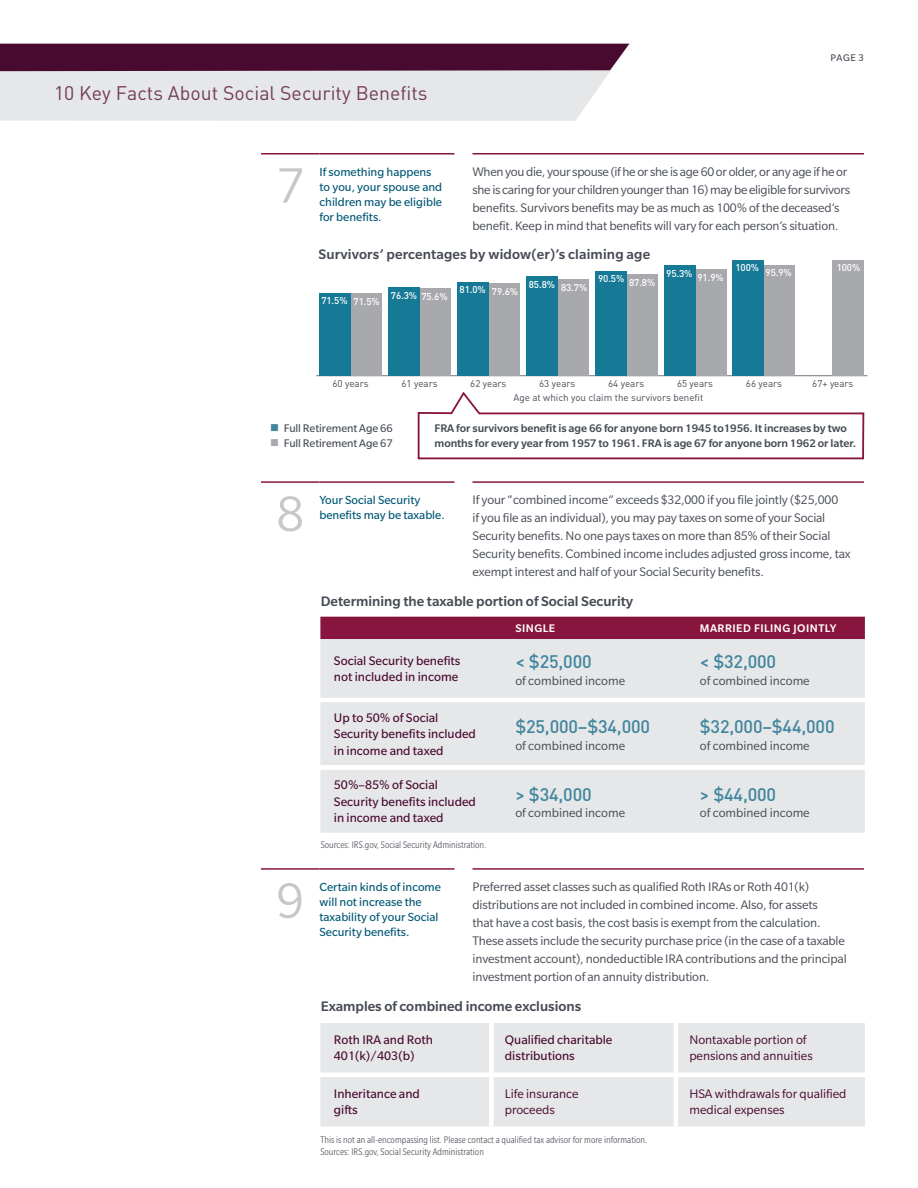
<style>
.page{position:relative;width:918px;height:1188px;background:#fff}
.page>*{position:absolute;margin:0;border:0;box-sizing:border-box;transform-origin:0 0}
.body_copy{font:54px "Slate Std";color:#c7c8ca}
.Inside_page_header{font:19.5px "DINOT";color:#723d5b}
.t1{font:500 18px "DINOT";letter-spacing:-.01em;color:#41869e}
.HP_-_intro_text_9_18{font:500 15px "Slate Std";color:#464b54}
.Body_copy_9_12{font:13.5px/18px "Slate Std";letter-spacing:-.01em;color:#464b54}
.t2{font:13.5px/16.5px "Slate Std";color:#490a30}
.t3{font:13.5px/16.5px "Slate Std";color:#490a30}
.body_copy-2{font:12.75px/15px "Slate Std";color:#005775}
.Body_copy_10_13{font:500 12px/15px "Slate Std";letter-spacing:-.005em;color:#464b54}
.Table_LEGEND__8_10{font:12px "Slate Std";letter-spacing:-.005em;color:#464b54}
.t4{font:500 12px "Slate Std";letter-spacing:.04em;color:#fff}
.t5{font:300 condensed 10.5px/12.6px "Slate Std";color:#464b54}
.small_header{font:10.5px "Slate Std";color:#464b54}
.t6{font:9.75px "DINOT";color:#464b54}
.t7{font:500 9.75px "DINOT";letter-spacing:-.01em;color:#fff}
.s1{color:#41869e}
.s2{color:#a8a9ad}
</style>
<div class="page">
<div style="left:0;top:71px;width:610px;height:50px;background:#e6e7e9"></div>
<div style="left:0;top:44px;width:629px;height:27px;background:#490a30"></div>
<hr style="left:472px;top:153px;width:392px;height:1px;background:#88153e">
<hr style="left:261px;top:153px;width:59px;height:1px;background:#88153e">
<hr style="left:320px;top:153px;width:134px;height:1px;background:#88153e">
<hr style="left:261px;top:481px;width:59px;height:2px;background:#88153e">
<hr style="left:320px;top:481px;width:134px;height:2px;background:#88153e">
<hr style="left:472px;top:481px;width:392px;height:2px;background:#88153e">
<hr style="left:472px;top:868px;width:392px;height:2px;background:#88153e">
<hr style="left:261px;top:868px;width:59px;height:2px;background:#88153e">
<hr style="left:320px;top:868px;width:134px;height:2px;background:#88153e">
<div style="left:320px;top:1023px;width:545px;height:104px;background:#e6e7e9"></div>
<div style="left:489px;top:1023px;width:5px;height:50px;background:#fff"></div>
<hr style="left:674px;top:1023px;width:4px;height:50px;background:#fff">
<svg style="left:489px;top:1073px;width:5px;height:4px"></svg>
<svg style="left:674px;top:1073px;width:4px;height:4px"></svg>
<div style="left:489px;top:1077px;width:5px;height:50px;background:#fff"></div>
<hr style="left:674px;top:1077px;width:4px;height:50px;background:#fff">
<div style="left:320px;top:617px;width:545px;height:22px;background:#88153e"></div>
<div style="left:320px;top:639px;width:545px;height:194px;background:#e6e7e9"></div>
<svg style="left:320px;top:765px;width:545px;height:5px"></svg>
<svg style="left:417px;top:391px;width:448px;height:69px"></svg>
<hr style="left:316px;top:375px;width:551px;height:1px;background:#71757d">
<div style="left:351px;top:293px;width:31px;height:83px;background:#a8a9ad"></div>
<div style="left:420px;top:288px;width:31px;height:88px;background:#a8a9ad"></div>
<div style="left:488px;top:284px;width:31px;height:92px;background:#a8a9ad"></div>
<div style="left:557px;top:279px;width:31px;height:97px;background:#a8a9ad"></div>
<div style="left:626px;top:274px;width:31px;height:102px;background:#a8a9ad"></div>
<div style="left:695px;top:269px;width:31px;height:107px;background:#a8a9ad"></div>
<div style="left:764px;top:265px;width:31px;height:111px;background:#a8a9ad"></div>
<div style="left:833px;top:260px;width:31px;height:116px;background:#a8a9ad"></div>
<div style="left:320px;top:293px;width:31px;height:83px;background:#167a97"></div>
<div style="left:389px;top:287px;width:31px;height:89px;background:#167a97"></div>
<div style="left:457px;top:282px;width:31px;height:94px;background:#167a97"></div>
<div style="left:526px;top:276px;width:31px;height:100px;background:#167a97"></div>
<div style="left:595px;top:271px;width:31px;height:105px;background:#167a97"></div>
<div style="left:664px;top:265px;width:31px;height:111px;background:#167a97"></div>
<div style="left:733px;top:260px;width:31px;height:116px;background:#167a97"></div>
<p class="Inside_page_header" style="left:54px;top:81px;width:375px">10 Key Facts About Social Security Benefits</p>
<p class="small_header" style="left:831px;top:52px;width:35px">PAGE 3</p>
<p class="body_copy" style="left:276px;top:158px;width:29px">7</p>
<p class="body_copy-2" style="left:320px;top:164px;width:124px">If something happens to you, your spouse and children may be eligible for benefits.</p>
<p class="Body_copy_9_12" style="left:472px;top:163px;width:379px">When you die, your spouse (if he or she is age 60 or older, or any age if he or she is caring for your children younger than 16) may be eligible for survivors benefits. Survivors benefits may be as much as 100% of the deceased’s benefit. Keep in mind that benefits will vary for each person’s situation.</p>
<p class="HP_-_intro_text_9_18" style="left:318px;top:247px;width:333px">Survivors’ percentages by widow(er)’s claiming age</p>
<p class="t7" style="left:321px;top:295px;width:60px">71.5% 71.5%</p>
<p class="t7" style="left:391px;top:290px;width:58px">76.3% 75.6%</p>
<p class="t7" style="left:460px;top:284px;width:60px">81.0% 79.6%</p>
<p class="t7" style="left:529px;top:279px;width:60px">85.8% 83.7%</p>
<p class="t7" style="left:598px;top:274px;width:59px">90.5% 87.8%</p>
<p class="t7" style="left:666px;top:269px;width:59px">95.3% 91.9%</p>
<p class="t7" style="left:736px;top:261px;width:25px">100%</p>
<p class="t7" style="left:837px;top:261px;width:25px">100%</p>
<p class="t7" style="left:766px;top:266px;width:28px">95.9%</p>
<p class="t6" style="left:333px;top:377px;width:38px">60 years</p>
<p class="t6" style="left:401px;top:377px;width:38px">61 years</p>
<p class="t6" style="left:470px;top:377px;width:38px">62 years</p>
<p class="t6" style="left:539px;top:377px;width:38px">63 years</p>
<p class="t6" style="left:608px;top:377px;width:38px">64 years</p>
<p class="t6" style="left:677px;top:377px;width:38px">65 years</p>
<p class="t6" style="left:746px;top:377px;width:38px">66 years</p>
<p class="t6" style="left:812px;top:377px;width:43px">67+ years</p>
<p class="Table_LEGEND__8_10" style="left:270px;top:422px;width:124px"><span class="s1">■</span> Full Retirement Age 66</p>
<p class="Table_LEGEND__8_10" style="left:270px;top:437px;width:124px"><span class="s2">■</span> Full Retirement Age 67</p>
<p class="t6" style="left:514px;top:392px;width:191px">Age at which you claim the survivors benefit</p>
<p class="Body_copy_10_13" style="left:435px;top:420px;width:423px">FRA for survivors benefit is age 66 for anyone born 1945 to1956. It increases by two months for every year from 1957 to 1961. FRA is age 67 for anyone born 1962 or later.</p>
<p class="body_copy" style="left:276px;top:486px;width:29px">8</p>
<p class="body_copy-2" style="left:320px;top:492px;width:127px">Your Social Security benefits may be taxable.</p>
<p class="Body_copy_9_12" style="left:472px;top:491px;width:380px">If your “combined income” exceeds $32,000 if you file jointly ($25,000<br>if you file as an individual), you may pay taxes on some of your Social Security benefits. No one pays taxes on more than 85% of their Social Security benefits. Combined income includes adjusted gross income, tax exempt interest and half of your Social Security benefits.</p>
<p class="HP_-_intro_text_9_18" style="left:321px;top:593px;width:314px">Determining the taxable portion of Social Security</p>
<p class="t4" style="left:515px;top:622px;width:41px">SINGLE</p>
<p class="t4" style="left:700px;top:622px;width:138px">MARRIED FILING JOINTLY</p>
<p class="t2" style="left:334px;top:652px;width:128px">Social Security benefits not included in income</p>
<p class="t1" style="left:515px;top:650px;width:78px">&lt; $25,000</p>
<p class="t1" style="left:700px;top:650px;width:78px">&lt; $32,000</p>
<p class="Body_copy_9_12" style="left:700px;top:671px;width:111px">of combined income</p>
<p class="Body_copy_9_12" style="left:515px;top:671px;width:111px">of combined income</p>
<p class="t2" style="left:334px;top:709px;width:144px">Up to 50% of Social<br>Security benefits included in income and taxed</p>
<p class="t1" style="left:515px;top:715px;width:136px">$25,000–$34,000</p>
<p class="Body_copy_9_12" style="left:515px;top:737px;width:111px">of combined income</p>
<p class="t2" style="left:334px;top:776px;width:144px">50%–85% of Social<br>Security benefits included in income and taxed</p>
<p class="t1" style="left:515px;top:783px;width:78px">&gt; $34,000</p>
<p class="Body_copy_9_12" style="left:515px;top:804px;width:111px">of combined income</p>
<p class="t5" style="left:321px;top:838px;width:167px">Sources: IRS.gov, Social Security Administration.</p>
<p class="t1" style="left:700px;top:715px;width:136px">$32,000–$44,000</p>
<p class="Body_copy_9_12" style="left:700px;top:737px;width:111px">of combined income</p>
<p class="t1" style="left:700px;top:783px;width:78px">&gt; $44,000</p>
<p class="Body_copy_9_12" style="left:700px;top:804px;width:111px">of combined income</p>
<p class="body_copy" style="left:276px;top:873px;width:29px">9</p>
<p class="body_copy-2" style="left:320px;top:879px;width:123px">Certain kinds of income will not increase the taxability of your Social<br>Security benefits.</p>
<p class="Body_copy_9_12" style="left:472px;top:878px;width:376px">Preferred asset classes such as qualified Roth IRAs or Roth 401(k) distributions are not included in combined income. Also, for assets<br>that have a cost basis, the cost basis is exempt from the calculation.<br>These assets include the security purchase price (in the case of a taxable investment account), nondeductible IRA contributions and the principal investment portion of an annuity distribution.</p>
<p class="HP_-_intro_text_9_18" style="left:321px;top:998px;width:262px">Examples of combined income exclusions</p>
<p class="t2" style="left:334px;top:1031px;width:101px">Roth IRA and Roth<br>401(k)/403(b)</p>
<p class="t2" style="left:505px;top:1031px;width:109px">Qualified charitable distributions</p>
<p class="t3" style="left:689px;top:1031px;width:125px">Nontaxable portion of pensions and annuities</p>
<p class="t2" style="left:334px;top:1085px;width:88px">Inheritance and gifts</p>
<p class="t3" style="left:505px;top:1085px;width:75px">Life insurance proceeds</p>
<p class="t3" style="left:689px;top:1085px;width:159px">HSA withdrawals for qualified medical expenses</p>
<p class="t5" style="left:320px;top:1133px;width:328px">This is not an all-encompassing list. Please contact a qualified tax advisor for more information.<br>Sources: IRS.gov, Social Security Administration</p>
</div>
